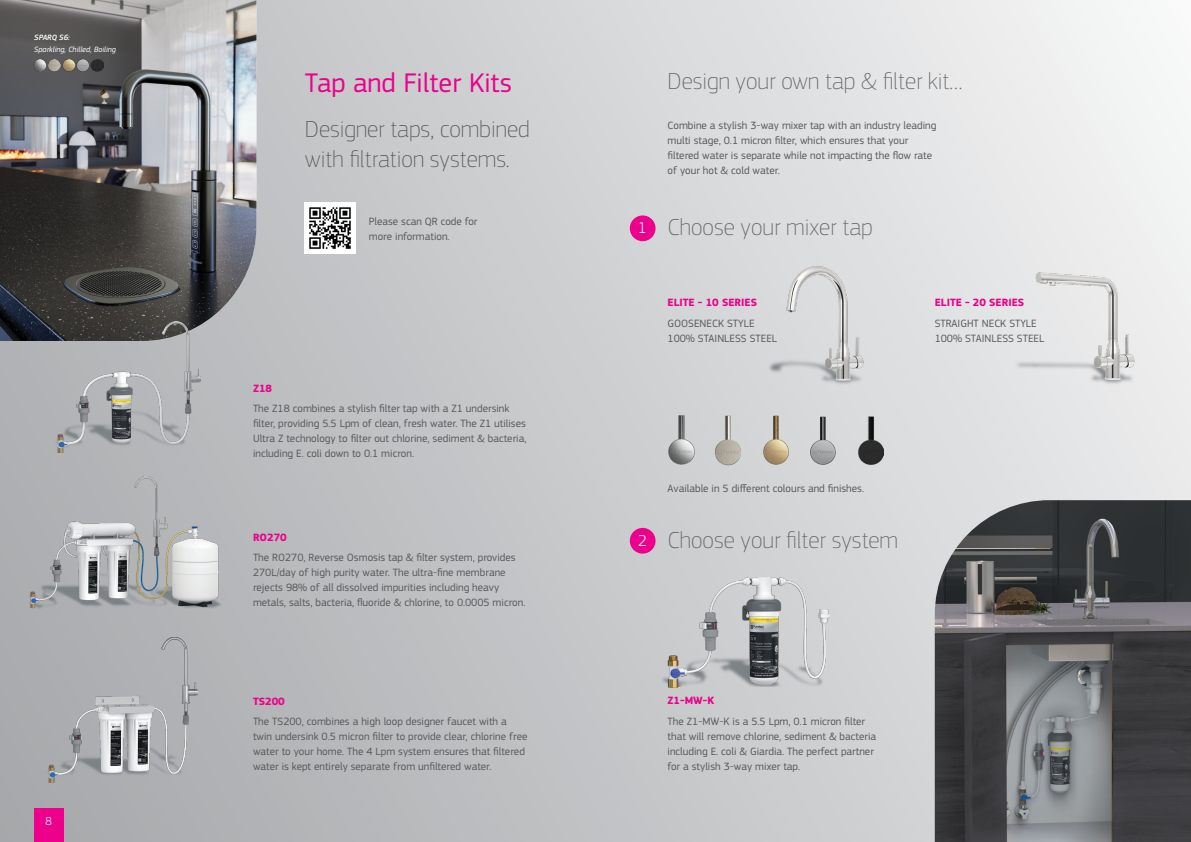
<style>
.page{position:relative;width:1191px;height:842px;background:#fff}
.page>*{position:absolute;margin:0;border:0;box-sizing:border-box;transform-origin:0 0}
.t1{font:28px "PF Square Sans Pro";color:#ec008c}
.t2{font:100 24px "PF Square Sans Pro";color:#666565}
.t3{font:100 24px/30px "PF Square Sans Pro";color:#58595b}
.t4{font:300 16.2px "PF Square Sans Pro";color:#fff}
.t5{font:300 12px "PF Square Sans Pro";color:#fff}
.t6{font:11px/15px "PF Square Sans Pro";color:#58595b}
.t7{font:700 11px "PF Square Sans Pro";color:#ec008c}
.t8{font:italic 8px "PF Square Sans Pro";color:#fff}
.t9{font:italic 500 8px "PF Square Sans Pro";color:#fff}
</style>
<div class="page">
<div style="left:0;top:0;width:1191px;height:842px;background:linear-gradient(to right,#a8aaad,#f1f1f2)"></div>
<img style="left:0;top:0;width:256px;height:341px">
<img style="left:934px;top:500px;width:257px;height:342px">
<img style="left:35px;top:638px;width:163px;height:145px">
<img style="left:23px;top:476px;width:204px;height:133px">
<div style="left:630px;top:215px;width:25px;height:26px;background:#ec008c;border-radius:50%"></div>
<div style="left:630px;top:528px;width:25px;height:26px;background:#ec008c;border-radius:50%"></div>
<img style="left:715px;top:414px;width:26px;height:55px">
<img style="left:762px;top:414px;width:27px;height:53px">
<img style="left:667px;top:414px;width:28px;height:53px">
<img style="left:809px;top:414px;width:27px;height:52px">
<img style="left:857px;top:414px;width:26px;height:53px">
<img style="left:1002px;top:246px;width:161px;height:144px">
<img style="left:756px;top:253px;width:118px;height:145px">
<img style="left:598px;top:578px;width:231px;height:109px">
<img style="left:42px;top:322px;width:158px;height:130px">
<img style="left:305px;top:202px;width:51px;height:51px">
<svg style="left:34px;top:60px;width:69px;height:13px"></svg>
<div style="left:34px;top:808px;width:30px;height:34px;background:#ec008c"></div>
<p class="t9" style="left:34px;top:33px;width:37px">SPARQ S6:</p>
<p class="t8" style="left:34px;top:45px;width:83px">Sparkling, Chilled, Boiling</p>
<p class="t5" style="left:45px;top:814px;width:8px">8</p>
<h1 class="t1" style="left:305px;top:66px;width:209px">Tap and Filter Kits</h1>
<h2 class="t3" style="left:305px;top:113px;width:226px">Designer taps, combined with filtration systems.</h2>
<p class="t6" style="left:369px;top:214px;width:110px">Please scan QR code for more information.</p>
<p class="t7" style="left:253px;top:381px;width:21px">Z18</p>
<p class="t6" style="left:253px;top:401px;width:275px">The Z18 combines a stylish filter tap with a Z1 undersink filter, providing 5.5 Lpm of clean, fresh water. The Z1 utilises Ultra Z technology to filter out chlorine, sediment &amp; bacteria, including E. coli down to 0.1 micron.</p>
<p class="t7" style="left:253px;top:530px;width:35px">RO270</p>
<p class="t6" style="left:253px;top:550px;width:274px">The RO270, Reverse Osmosis tap &amp; filter system, provides 270L/day of high purity water. The ultra-fine membrane rejects 98% of all dissolved impurities including heavy metals, salts, bacteria, fluoride &amp; chlorine, to 0.0005 micron.</p>
<p class="t7" style="left:253px;top:694px;width:33px">TS200</p>
<p class="t6" style="left:253px;top:714px;width:276px">The TS200, combines a high loop designer faucet with a twin undersink 0.5 micron filter to provide clear, chlorine free water to your home. The 4 Lpm system ensures that filtered water is kept entirely separate from unfiltered water.</p>
<h3 class="t4" style="left:638px;top:218px;width:10px">1</h3>
<h2 class="t2" style="left:667px;top:67px;width:297px">Design your own tap &amp; filter kit…</h2>
<p class="t6" style="left:667px;top:118px;width:270px">Combine a stylish 3-way mixer tap with an industry leading multi stage, 0.1 micron filter, which ensures that your filtered water is separate while not impacting the flow rate of your hot &amp; cold water.</p>
<h2 class="t2" style="left:667px;top:214px;width:207px">Choose your mixer tap</h2>
<p class="t7" style="left:667px;top:296px;width:91px">ELITE - 10 SERIES</p>
<p class="t6" style="left:667px;top:315px;width:111px">GOOSENECK STYLE<br>100% STAINLESS STEEL</p>
<p class="t7" style="left:934px;top:296px;width:91px">ELITE - 20 SERIES</p>
<p class="t6" style="left:934px;top:315px;width:111px">STRAIGHT NECK STYLE<br>100% STAINLESS STEEL</p>
<h3 class="t4" style="left:638px;top:531px;width:10px">2</h3>
<p class="t6" style="left:667px;top:481px;width:198px">Available in 5 different colours and finishes.</p>
<h2 class="t2" style="left:667px;top:526px;width:232px">Choose your filter system</h2>
<p class="t7" style="left:667px;top:694px;width:48px">Z1-MW-K</p>
<p class="t6" style="left:667px;top:714px;width:210px">The Z1-MW-K is a 5.5 Lpm, 0.1 micron filter that will remove chlorine, sediment &amp; bacteria including E. coli &amp; Giardia. The perfect partner for a stylish 3-way mixer tap.</p>
</div>
